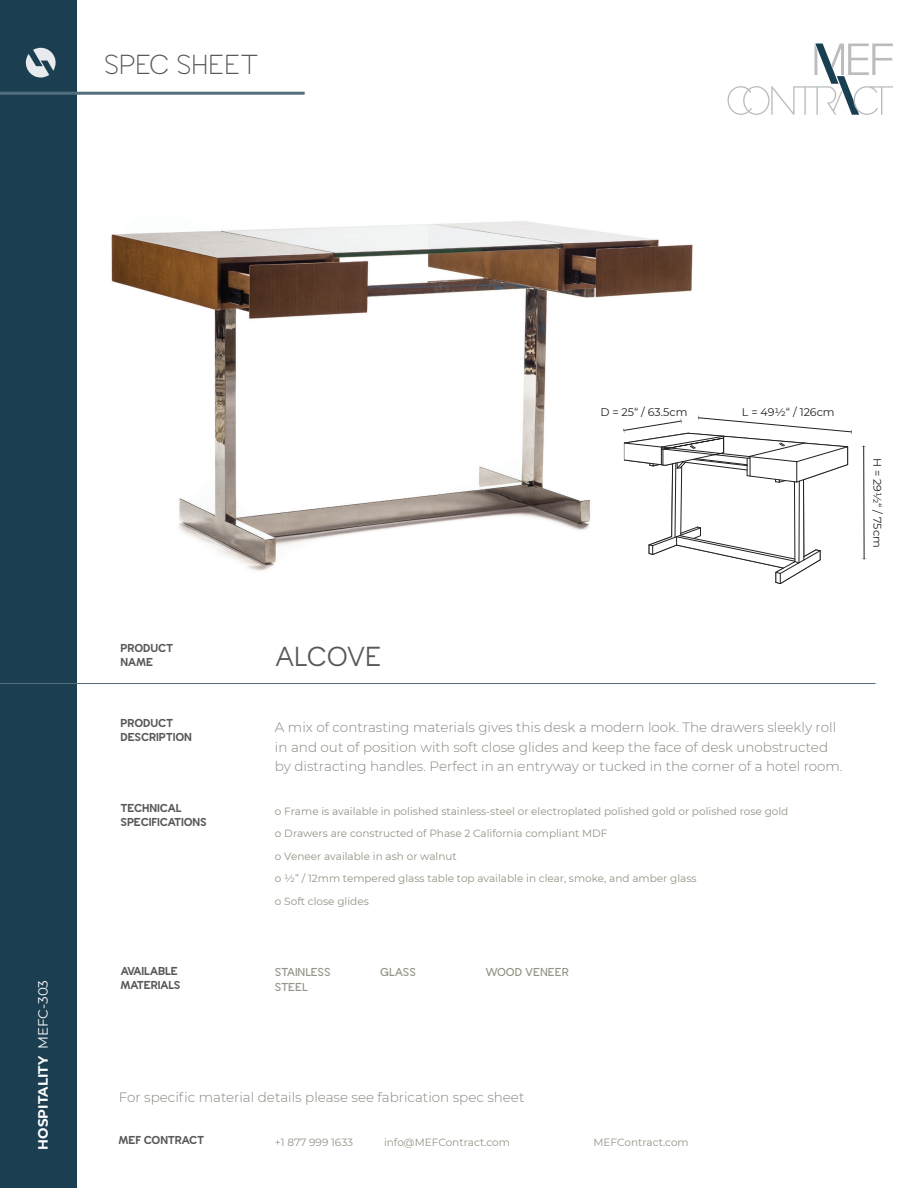
<style>
.page{position:relative;width:918px;height:1188px;background:#fff}
.page>*{position:absolute;margin:0;border:0;box-sizing:border-box;transform-origin:0 0}
.t1{font:300 28.65px "Wavehaus 42";letter-spacing:-.03em;color:#57585a}
.ProdName{font:28.65px "Wavehaus 66";letter-spacing:-.025em;color:#57585a}
.t2{font:300 13.5px/19.5px "Montserrat";color:#85857f}
.t3{font:700 13.5px "Montserrat";color:#fff}
.t4{font:700 12px/14.4px "Wavehaus 128";letter-spacing:-.015em;color:#57585a}
.t5{font:600 12px "Wavehaus 95";letter-spacing:-.01em;color:#939386}
.t6{font:11.1px "Montserrat";color:#231f20}
.t7{font:10.5px "Montserrat";color:#939386}
.s1{font-weight:400}
</style>
<div class="page">
<div style="left:0;top:0;width:77px;height:1188px;background:#1b3e51"></div>
<svg style="left:26px;top:48px;width:30px;height:30px"></svg>
<hr style="left:0;top:92px;width:305px;height:3px;background:#536f7d">
<hr style="left:0;top:683px;width:876px;height:1px;background:#536f7d">
<img style="left:111px;top:221px;width:582px;height:350px">
<hr style="left:863px;top:446px;width:1px;height:113px;background:#231f20">
<svg style="left:623px;top:415px;width:229px;height:169px"></svg>
<svg style="left:727px;top:43px;width:166px;height:72px"></svg>
<h1 class="t1" style="left:104px;top:51px;width:156px">SPEC SHEET</h1>
<p class="t3" style="left:33px;top:1150px;width:171px;rotate:-90deg">HOSPITALITY <span class="s1">MEFC-303</span></p>
<p class="t6" style="left:600px;top:404px;width:89px">D = 25“ / 63.5cm</p>
<p class="t6" style="left:742px;top:404px;width:94px">L = 49½“ / 126cm</p>
<p class="t6" style="left:885px;top:458px;width:91px;rotate:90deg">H = 29½“ / 75cm</p>
<p class="t4" style="left:121px;top:641px;width:54px">PRODUCT<br>NAME</p>
<p class="ProdName" style="left:275px;top:643px;width:109px">ALCOVE</p>
<p class="t4" style="left:121px;top:716px;width:73px">PRODUCT<br>DESCRIPTION</p>
<p class="t2" style="left:275px;top:717px;width:569px">A mix of contrasting materials gives this desk a modern look. The drawers sleekly roll in and out of position with soft close glides and keep the face of desk unobstructed by distracting handles. Perfect in an entryway or tucked in the corner of a hotel room.</p>
<p class="t4" style="left:121px;top:801px;width:88px">TECHNICAL<br>SPECIFICATIONS</p>
<p class="t7" style="left:275px;top:804px;width:515px">o Frame is available in polished stainless-steel or electroplated polished gold or polished rose gold</p>
<p class="t7" style="left:275px;top:826px;width:334px">o Drawers are constructed of Phase 2 California compliant MDF</p>
<p class="t7" style="left:275px;top:849px;width:183px">o Veneer available in ash or walnut</p>
<p class="t7" style="left:275px;top:871px;width:423px">o ½” / 12mm tempered glass table top available in clear, smoke, and amber glass</p>
<p class="t7" style="left:275px;top:894px;width:95px">o Soft close glides</p>
<p class="t4" style="left:121px;top:964px;width:62px">AVAILABLE<br>MATERIALS</p>
<p class="t5" style="left:275px;top:966px;width:57px">STAINLESS</p>
<p class="t5" style="left:275px;top:981px;width:35px">STEEL</p>
<p class="t5" style="left:380px;top:966px;width:37px">GLASS</p>
<p class="t5" style="left:485px;top:966px;width:85px">WOOD VENEER</p>
<p class="t2" style="left:119px;top:1087px;width:407px">For specific material details please see fabrication spec sheet</p>
<p class="t4" style="left:119px;top:1133px;width:87px">MEF CONTRACT</p>
<p class="t7" style="left:275px;top:1135px;width:80px">+1 877 999 1633</p>
<p class="t7" style="left:384px;top:1135px;width:127px">info@MEFContract.com</p>
<p class="t7" style="left:594px;top:1135px;width:97px">MEFContract.com</p>
</div>
